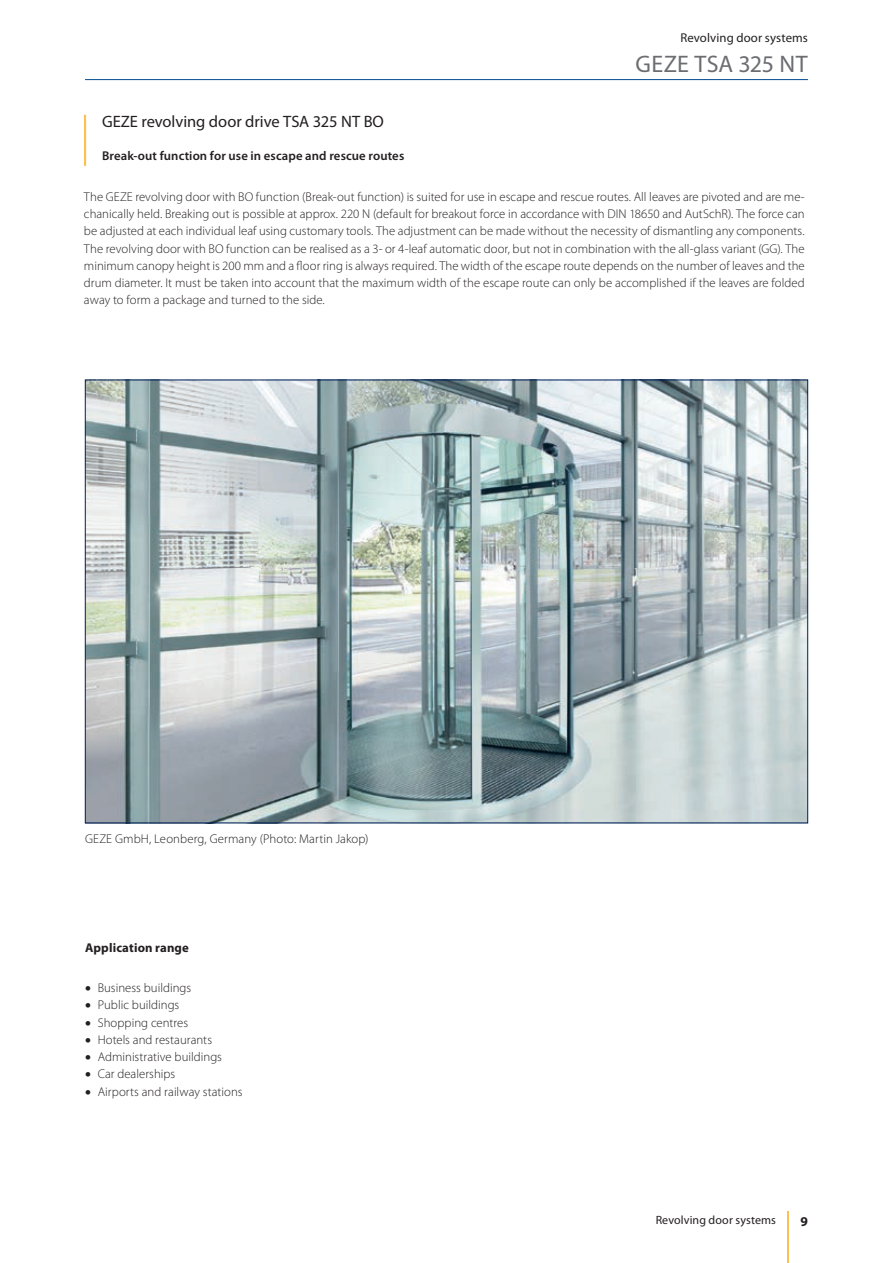
<style>
.page{position:relative;width:893px;height:1263px;background:#fff}
.page>*{position:absolute;margin:0;border:0;box-sizing:border-box;transform-origin:0 0}
.t1{font:24px "Myriad Pro";letter-spacing:.01em;color:#6c6d70}
.t2{font:16.5px "Myriad Pro";color:#231f20}
.t3{font:700 13.5px "Myriad Pro";color:#231f20}
.t4{font:300 12.75px/17.2px "Myriad Pro";letter-spacing:.005em;color:#231f20;text-align:justify}
.t5{font:600 12.75px "Myriad Pro";letter-spacing:.01em;color:#231f20}
.t6{font:12.75px "Myriad Pro";letter-spacing:.01em;color:#231f20}
.t7{font:700 12.75px "Myriad Pro";letter-spacing:.01em;color:#231f20}
.t8{font:12px "Myriad Pro";letter-spacing:.01em;color:#231f20}
</style>
<div class="page">
<hr style="left:85px;top:79px;width:723px;height:1px;background:#014990">
<hr style="left:787px;top:1212px;width:2px;height:51px;background:#fdbf4f">
<hr style="left:84px;top:115px;width:2px;height:51px;background:#fdbf4f">
<img style="left:87px;top:382px;width:719px;height:439px">
<p class="t6" style="left:680px;top:30px;width:129px">Revolving door systems</p>
<h1 class="t1" style="left:635px;top:49px;width:174px">GEZE TSA 325 NT</h1>
<p class="t2" style="left:102px;top:111px;width:283px">GEZE revolving door drive TSA 325 NT BO</p>
<p class="t5" style="left:102px;top:148px;width:304px">Break-out function for use in escape and rescue routes</p>
<p class="t4" style="left:84px;top:188px;width:722px">The GEZE revolving door with BO function (Break-out function) is suited for use in escape and rescue routes. All leaves are pivoted and are me&shy;chanically held. Breaking out is possible at approx. 220 N (default for breakout force in accordance with DIN 18650 and AutSchR). The force can be adjusted at each individual leaf using customary tools. The adjustment can be made without the necessity of dismantling any components.<br>The revolving door with BO function can be realised as a 3- or 4-leaf automatic door, but not in combination with the all-glass variant (GG). The minimum canopy height is 200 mm and a floor ring is always required. The width of the escape route depends on the number of leaves and the drum diameter. It must be taken into account that the maximum width of the escape route can only be accomplished if the leaves are folded away to form a package and turned to the side.</p>
<p class="t4" style="left:85px;top:830px;width:285px">GEZE GmbH, Leonberg, Germany (Photo: Martin Jakop)</p>
<p class="t7" style="left:85px;top:940px;width:105px">Application range</p>
<p class="t4" style="left:85px;top:979px;width:108px">• Business buildings</p>
<p class="t4" style="left:85px;top:996px;width:96px">• Public buildings</p>
<p class="t4" style="left:85px;top:1014px;width:105px">• Shopping centres</p>
<p class="t4" style="left:85px;top:1031px;width:129px">• Hotels and restaurants</p>
<p class="t4" style="left:85px;top:1048px;width:139px">• Administrative buildings</p>
<p class="t4" style="left:85px;top:1065px;width:92px">• Car dealerships</p>
<p class="t4" style="left:85px;top:1083px;width:159px">• Airports and railway stations</p>
<p class="t8" style="left:656px;top:1213px;width:122px">Revolving door systems</p>
<p class="t3" style="left:801px;top:1212px;width:9px">9</p>
</div>
